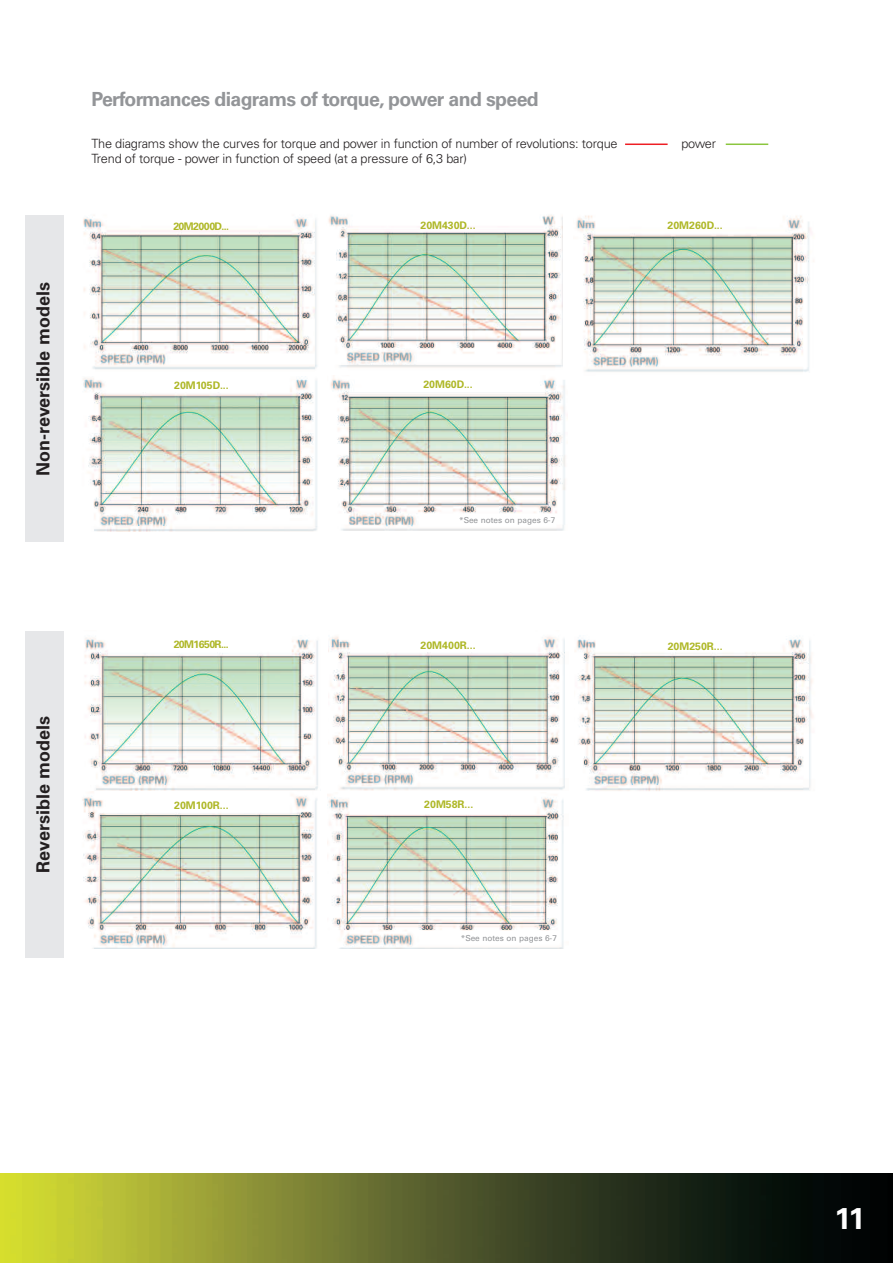
<style>
.page{position:relative;width:893px;height:1263px;background:#fff}
.page>*{position:absolute;margin:0;border:0;box-sizing:border-box;transform-origin:0 0}
.t1{font:700 30px "Univers LT";color:#fff}
.t2{font:700 19.5px "Univers LT";letter-spacing:-.035em;color:#939598}
.t3{font:700 18px "Univers LT";color:#231f20}
.t4{font:300 12.75px "Univers LT";letter-spacing:-.015em;color:#231f20}
.t5{font:700 10.5px "Univers LT";color:#aeb726}
.t6{font:700 10.5px "Univers LT";letter-spacing:-.055em;color:#aeb726}
.t7{font:8.25px "Univers LT";color:#939598}
</style>
<div class="page">
<img style="left:0;top:1174px;width:893px;height:89px">
<img style="left:84px;top:638px;width:234px;height:153px">
<img style="left:83px;top:376px;width:235px;height:156px">
<img style="left:83px;top:217px;width:234px;height:152px">
<img style="left:330px;top:378px;width:236px;height:152px">
<img style="left:576px;top:215px;width:238px;height:157px">
<img style="left:328px;top:215px;width:234px;height:153px">
<img style="left:327px;top:794px;width:237px;height:155px">
<img style="left:82px;top:796px;width:235px;height:153px">
<img style="left:575px;top:639px;width:238px;height:152px">
<img style="left:330px;top:636px;width:235px;height:154px">
<div style="left:26px;top:631px;width:38px;height:327px;background:#e6e7e9"></div>
<div style="left:26px;top:216px;width:38px;height:326px;background:#e6e7e9"></div>
<hr style="left:625px;top:144px;width:43px;height:1px;background:#ee1e24">
<hr style="left:726px;top:144px;width:42px;height:1px;background:#8bc63e">
<h3 class="t3" style="left:36px;top:476px;width:195px;rotate:-90deg">Non-reversible models</h3>
<h2 class="t2" style="left:92px;top:92px;width:449px">Performances diagrams of torque, power and speed</h2>
<p class="t4" style="left:92px;top:138px;width:528px">The diagrams show the curves for torque and power in function of number of revolutions: torque</p>
<p class="t4" style="left:681px;top:138px;width:36px">power</p>
<p class="t4" style="left:92px;top:154px;width:377px">Trend of torque - power in function of speed (at a pressure of 6,3 bar)</p>
<p class="t6" style="left:173px;top:222px;width:57px">20M2000D...</p>
<p class="t5" style="left:174px;top:382px;width:56px">20M105D...</p>
<p class="t5" style="left:420px;top:221px;width:57px">20M430D...</p>
<p class="t5" style="left:668px;top:221px;width:57px">20M260D...</p>
<p class="t5" style="left:423px;top:380px;width:51px">20M60D...</p>
<p class="t7" style="left:459px;top:517px;width:98px">*See notes on pages 6-7</p>
<h3 class="t3" style="left:36px;top:873px;width:159px;rotate:-90deg">Reversible models</h3>
<p class="t6" style="left:174px;top:641px;width:56px">20M1650R...</p>
<p class="t5" style="left:421px;top:641px;width:57px">20M400R...</p>
<p class="t5" style="left:668px;top:642px;width:56px">20M250R...</p>
<p class="t5" style="left:174px;top:801px;width:56px">20M100R...</p>
<p class="t5" style="left:424px;top:801px;width:51px">20M58R...</p>
<p class="t7" style="left:461px;top:935px;width:98px">*See notes on pages 6-7</p>
<h1 class="t1" style="left:835px;top:1208px;width:32px">11</h1>
</div>
